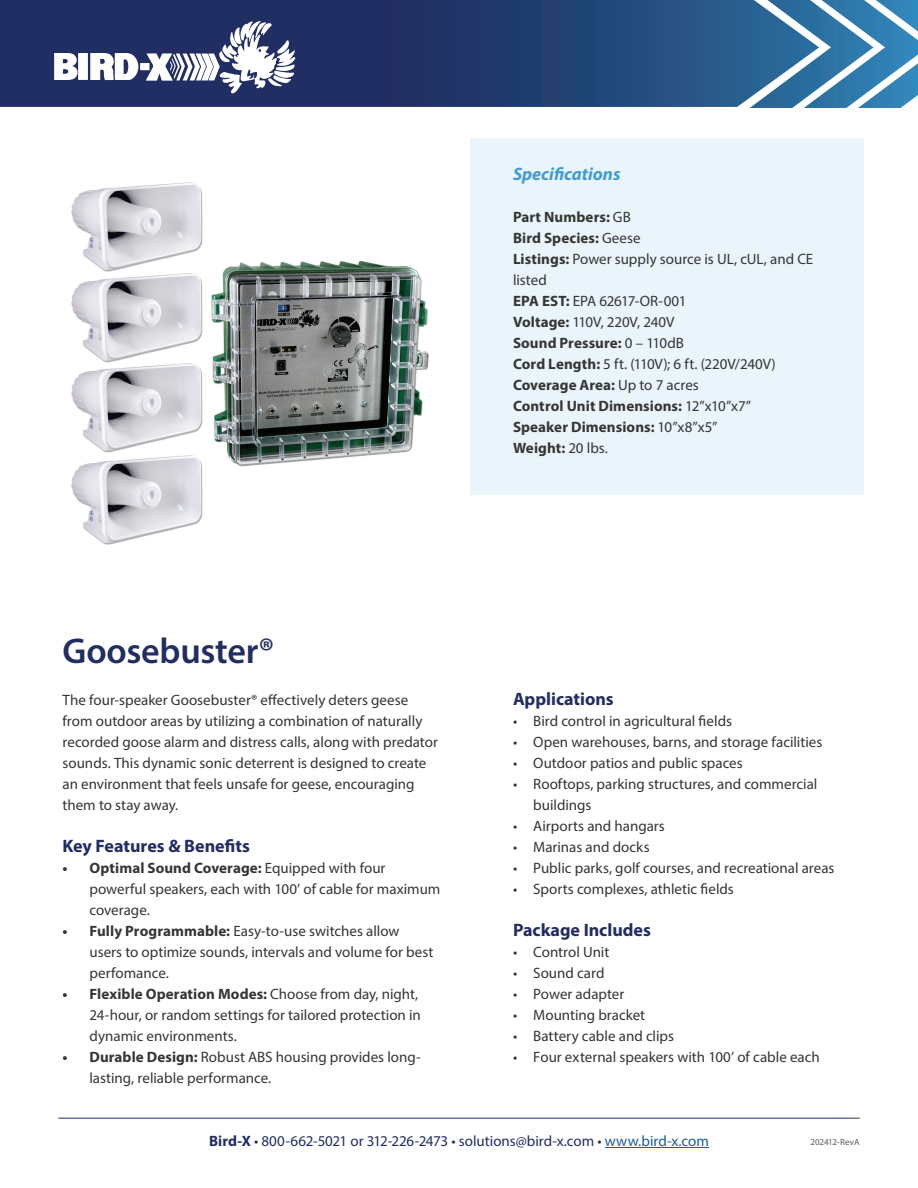
<style>
.page{position:relative;width:918px;height:1188px;background:#fff}
.page>*{position:absolute;margin:0;border:0;box-sizing:border-box;transform-origin:0 0}
.Heading{font:600 36px "Myriad Pro";letter-spacing:-.005em;color:#212e62}
.Section_Header{font:700 18px "Myriad Pro";color:#212d62}
.Subhead{font:italic 700 18px "Myriad Pro";color:#419bd5}
.Body{font:15px/21px "Myriad Pro";color:#353534}
.Body-2{font:700 15px "Myriad Pro";letter-spacing:.005em;color:#353534}
.t1{font:15px "Myriad Pro";letter-spacing:-.005em;color:#212d62}
.Body-3{font:15px "Myriad Pro";letter-spacing:-.02em;color:#353534}
.t2{font:9px "Myriad Pro";letter-spacing:-.01em;color:#595a59}
.s1{font-weight:700}
.s2{font-weight:400}
.s3{color:#175d9e}
</style>
<div class="page">
<div style="left:470px;top:138px;width:394px;height:357px;background:#eaf5fb"></div>
<img style="left:71px;top:182px;width:358px;height:363px">
<hr style="left:605px;top:1147px;width:104px;height:1px;background:#175d9e">
<hr style="left:58px;top:1118px;width:802px;height:1px;background:#212d62">
<svg style="left:0;top:0;width:918px;height:108px;background:#2f5080"></svg>
<svg style="left:54px;top:21px;width:241px;height:72px"></svg>
<p class="Subhead" style="left:513px;top:162px;width:109px">Specifications</p>
<p class="Heading" style="left:62px;top:628px;width:213px">Goosebuster®</p>
<p class="Body" style="left:62px;top:689px;width:377px">The four-speaker Goosebuster® effectively deters geese from outdoor areas by utilizing a combination of naturally recorded goose alarm and distress calls, along with predator sounds. This dynamic sonic deterrent is designed to create an environment that feels unsafe for geese, encouraging them to stay away.</p>
<p class="Section_Header" style="left:62px;top:834px;width:189px">Key Features &amp; Benefits</p>
<p class="Body" style="left:89px;top:857px;width:352px;text-indent:-27px"><span class="s1">• Optimal Sound Coverage:</span> Equipped with four powerful speakers, each with 100’ of cable for maximum coverage.</p>
<p class="Body" style="left:89px;top:920px;width:345px;text-indent:-27px"><span class="s1">• Fully Programmable:</span> Easy-to-use switches allow users to optimize sounds, intervals and volume for best perfomance.</p>
<p class="Body" style="left:89px;top:983px;width:333px;text-indent:-27px"><span class="s1">• Flexible Operation Modes:</span> Choose from day, night,<br>24-hour, or random settings for tailored protection in dynamic environments.</p>
<p class="Body" style="left:89px;top:1046px;width:333px;text-indent:-27px"><span class="s1">• Durable Design:</span> Robust ABS housing provides long&shy;lasting, reliable performance.</p>
<p class="Body-2" style="left:513px;top:207px;width:119px">Part Numbers: <span class="s2">GB</span></p>
<p class="Body-2" style="left:513px;top:228px;width:129px">Bird Species: <span class="s2">Geese</span></p>
<p class="Body" style="left:513px;top:248px;width:302px"><span class="s1">Listings:</span> Power supply source is UL, cUL, and CE listed</p>
<p class="Body-3" style="left:513px;top:292px;width:175px"><span class="s1">EPA EST:</span> EPA 62617-OR-001</p>
<p class="Body" style="left:513px;top:311px;width:163px"><span class="s1">Voltage:</span> 110V, 220V, 240V</p>
<p class="Body-2" style="left:513px;top:333px;width:173px">Sound Pressure: <span class="s2">0 – 110dB</span></p>
<p class="Body" style="left:513px;top:353px;width:264px"><span class="s1">Cord Length:</span> 5 ft. (110V); 6 ft. (220V/240V)</p>
<p class="Body-2" style="left:513px;top:375px;width:187px">Coverage Area: <span class="s2">Up to 7 acres</span></p>
<p class="Body-2" style="left:513px;top:396px;width:240px">Control Unit Dimensions: <span class="s2">12”x10”x7”</span></p>
<p class="Body-2" style="left:513px;top:417px;width:206px">Speaker Dimensions: <span class="s2">10”x8”x5”</span></p>
<p class="Body-2" style="left:513px;top:438px;width:96px">Weight: <span class="s2">20 lbs.</span></p>
<p class="Section_Header" style="left:513px;top:687px;width:102px">Applications</p>
<p class="Body" style="left:513px;top:710px;width:221px">• Bird control in agricultural fields</p>
<p class="Body" style="left:513px;top:731px;width:311px">• Open warehouses, barns, and storage facilities</p>
<p class="Body" style="left:513px;top:752px;width:231px">• Outdoor patios and public spaces</p>
<p class="Body" style="left:533px;top:773px;width:286px;text-indent:-20px">• Rooftops, parking structures, and commercial buildings</p>
<p class="Body" style="left:513px;top:815px;width:153px">• Airports and hangars</p>
<p class="Body" style="left:513px;top:836px;width:138px">• Marinas and docks</p>
<p class="Body" style="left:513px;top:857px;width:323px">• Public parks, golf courses, and recreational areas</p>
<p class="Body" style="left:513px;top:878px;width:222px">• Sports complexes, athletic fields</p>
<p class="Section_Header" style="left:513px;top:918px;width:139px">Package Includes</p>
<p class="Body" style="left:513px;top:941px;width:98px">• Control Unit</p>
<p class="Body" style="left:513px;top:962px;width:93px">• Sound card</p>
<p class="Body" style="left:513px;top:983px;width:113px">• Power adapter</p>
<p class="Body" style="left:513px;top:1004px;width:134px">• Mounting bracket</p>
<p class="Body" style="left:513px;top:1025px;width:163px">• Battery cable and clips</p>
<p class="Body" style="left:513px;top:1046px;width:308px">• Four external speakers with 100’ of cable each</p>
<p class="t1" style="left:209px;top:1132px;width:501px"><span class="s1">Bird-X</span> • 800-662-5021 or 312-226-2473 • solutions@bird-x.com • <span class="s3">www.bird-x.com</span></p>
<p class="t2" style="left:810px;top:1137px;width:51px">202412-RevA</p>
</div>
